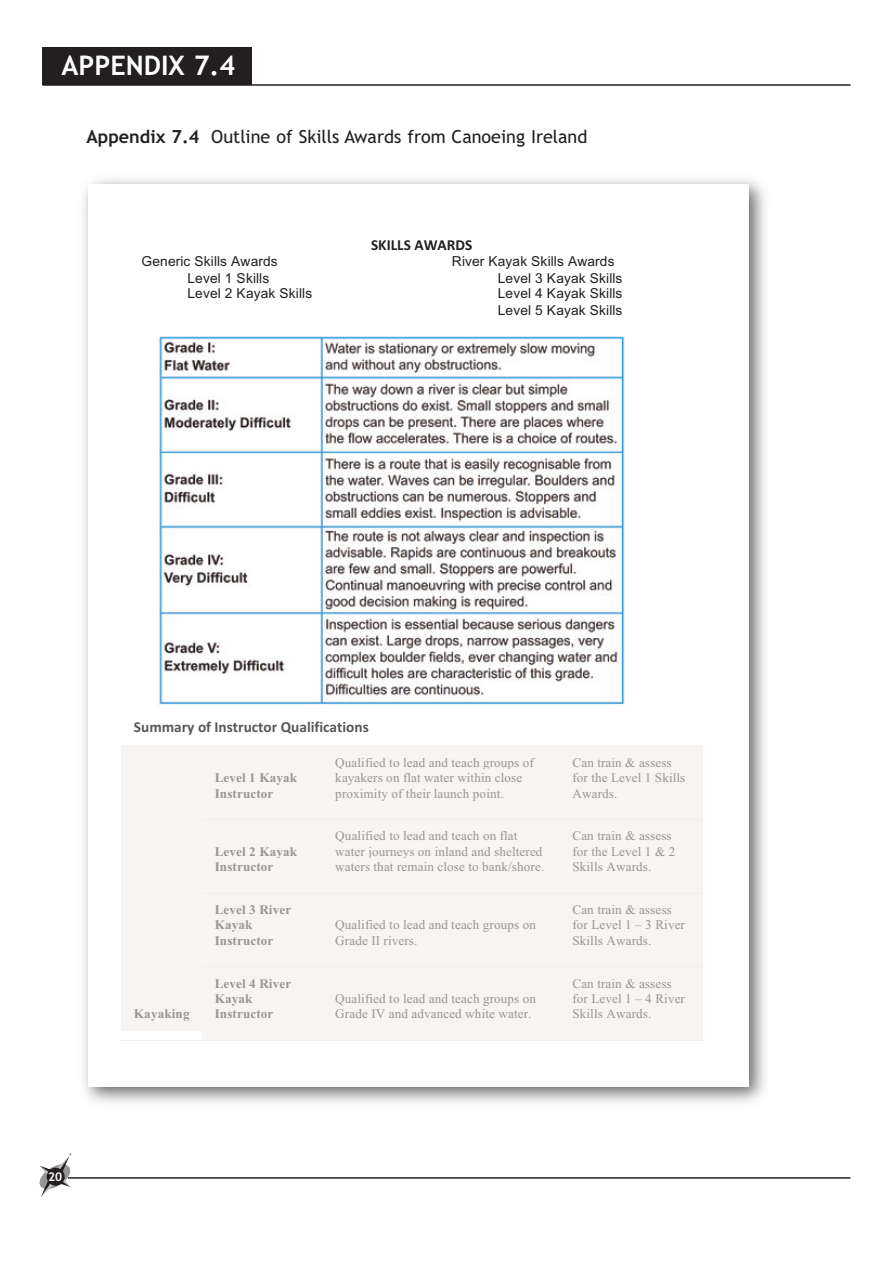
<style>
.page{position:relative;width:893px;height:1263px;background:#fff}
.page>*{position:absolute;margin:0;border:0;box-sizing:border-box;transform-origin:0 0}
.t1{font:700 27px "Trebuchet MS";color:#fff}
.t2{font:18px "Trebuchet MS";color:#231f20}
.t3{font:700 15.3px "Calibri";color:#595756}
.t4{font:700 15.3px "Calibri";color:#231f20}
.t5{font:13.8px/16px "Arial";letter-spacing:.01em;color:#231f20}
.t6{font:13.2px/15.3px "Times New Roman";letter-spacing:.01em;color:#999694}
.t7{font:700 13.2px/15.3px "Times New Roman";letter-spacing:.01em;color:#999694}
.t8{font:700 12px "Trebuchet MS";color:#fff}
.s1{font-weight:700}
</style>
<div class="page">
<hr style="left:43px;top:84px;width:807px;height:2px;background:#231f20">
<hr style="left:68px;top:1177px;width:782px;height:2px;background:#231f20">
<svg style="left:40px;top:1153px;width:31px;height:44px"></svg>
<div style="left:47px;top:1168px;width:18px;height:18px;background:#231f20;border-radius:50%"></div>
<div style="left:43px;top:47px;width:209px;height:38px;background:#231f20"></div>
<img style="left:83px;top:179px;width:682px;height:924px">
<div style="left:88px;top:184px;width:661px;height:902px;background:#fff"></div>
<div style="left:121px;top:746px;width:81px;height:294px;background:#f6f5f4"></div>
<div style="left:202px;top:746px;width:121px;height:73px;background:#f6f5f4"></div>
<div style="left:323px;top:746px;width:237px;height:73px;background:#f6f5f4"></div>
<div style="left:560px;top:746px;width:143px;height:73px;background:#f6f5f4"></div>
<div style="left:202px;top:819px;width:121px;height:74px;background:#f6f5f4"></div>
<div style="left:323px;top:819px;width:237px;height:74px;background:#f6f5f4"></div>
<div style="left:560px;top:819px;width:143px;height:74px;background:#f6f5f4"></div>
<hr style="left:202px;top:819px;width:121px;height:1px;background:#efeeec">
<hr style="left:323px;top:819px;width:237px;height:1px;background:#efeeec">
<hr style="left:560px;top:819px;width:143px;height:1px;background:#efeeec">
<div style="left:202px;top:893px;width:121px;height:73px;background:#f6f5f4"></div>
<div style="left:323px;top:893px;width:237px;height:73px;background:#f6f5f4"></div>
<div style="left:560px;top:893px;width:143px;height:73px;background:#f6f5f4"></div>
<hr style="left:202px;top:893px;width:121px;height:1px;background:#efeeec">
<hr style="left:323px;top:893px;width:237px;height:1px;background:#efeeec">
<hr style="left:560px;top:893px;width:143px;height:1px;background:#efeeec">
<div style="left:202px;top:966px;width:121px;height:74px;background:#f6f5f4"></div>
<div style="left:323px;top:966px;width:237px;height:74px;background:#f6f5f4"></div>
<div style="left:560px;top:966px;width:143px;height:74px;background:#f6f5f4"></div>
<hr style="left:202px;top:966px;width:121px;height:1px;background:#efeeec">
<hr style="left:323px;top:966px;width:237px;height:1px;background:#efeeec">
<hr style="left:560px;top:966px;width:143px;height:1px;background:#efeeec">
<div style="left:121px;top:1031px;width:81px;height:9px;background:#fff"></div>
<hr style="left:121px;top:1040px;width:81px;height:1px;background:#efeeec">
<hr style="left:202px;top:1040px;width:121px;height:1px;background:#efeeec">
<hr style="left:323px;top:1040px;width:237px;height:1px;background:#efeeec">
<hr style="left:560px;top:1040px;width:143px;height:1px;background:#efeeec">
<img style="left:159px;top:336px;width:466px;height:369px">
<p class="t1" style="left:62px;top:55px;width:175px">APPENDIX 7.4</p>
<p class="t2" style="left:87px;top:130px;width:502px"><span class="s1">Appendix 7.4</span> Outline of Skills Awards from Canoeing Ireland</p>
<p class="t4" style="left:371px;top:235px;width:103px">D6RXXD'BZB!GD</p>
<p class="t5" style="left:187px;top:254px;width:126px;text-indent:-46px">Generic Skills Awards<br>Level 1 Skills<br>Level 2 Kayak Skills</p>
<p class="t5" style="left:498px;top:254px;width:126px;text-indent:-46px">River Kayak Skills Awards<br>Level 3 Kayak Skills<br>Level 4 Kayak Skills<br>Level 5 Kayak Skills</p>
<p class="t3" style="left:134px;top:717px;width:236px">D4::*%2'$+'R)A&amp;%4-&amp;$%'\4*,(+(-*&amp;($)A</p>
<p class="t8" style="left:48px;top:1172px;width:16px">20</p>
<p class="t7" style="left:134px;top:1006px;width:57px">Kayaking</p>
<p class="t7" style="left:215px;top:770px;width:84px">Level 1 Kayak<br>Instructor</p>
<p class="t7" style="left:215px;top:843px;width:84px">Level 2 Kayak<br>Instructor</p>
<p class="t7" style="left:215px;top:902px;width:78px">Level 3 River<br>Kayak<br>Instructor</p>
<p class="t7" style="left:215px;top:975px;width:78px">Level 4 River<br>Kayak<br>Instructor</p>
<p class="t6" style="left:335px;top:756px;width:200px">Qualified to lead and teach groups of kayakers on flat water within close proximity of their launch point.</p>
<p class="t6" style="left:572px;top:756px;width:114px">Can train &amp; assess for the Level 1 Skills<br>Awards.</p>
<p class="t6" style="left:335px;top:830px;width:210px">Qualified to lead and teach on flat water journeys on inland and sheltered waters that remain close to bank/shore.</p>
<p class="t6" style="left:572px;top:830px;width:104px">Can train &amp; assess for the Level 1 &amp; 2<br>Skills Awards.</p>
<p class="t6" style="left:335px;top:918px;width:202px">Qualified to lead and teach groups on<br>Grade II rivers.</p>
<p class="t6" style="left:335px;top:992px;width:202px">Qualified to lead and teach groups on<br>Grade IV and advanced white water.</p>
<p class="t6" style="left:572px;top:903px;width:114px">Can train &amp; assess for Level 1 – 3 River<br>Skills Awards.</p>
<p class="t6" style="left:572px;top:977px;width:114px">Can train &amp; assess for Level 1 – 4 River<br>Skills Awards.</p>
</div>
